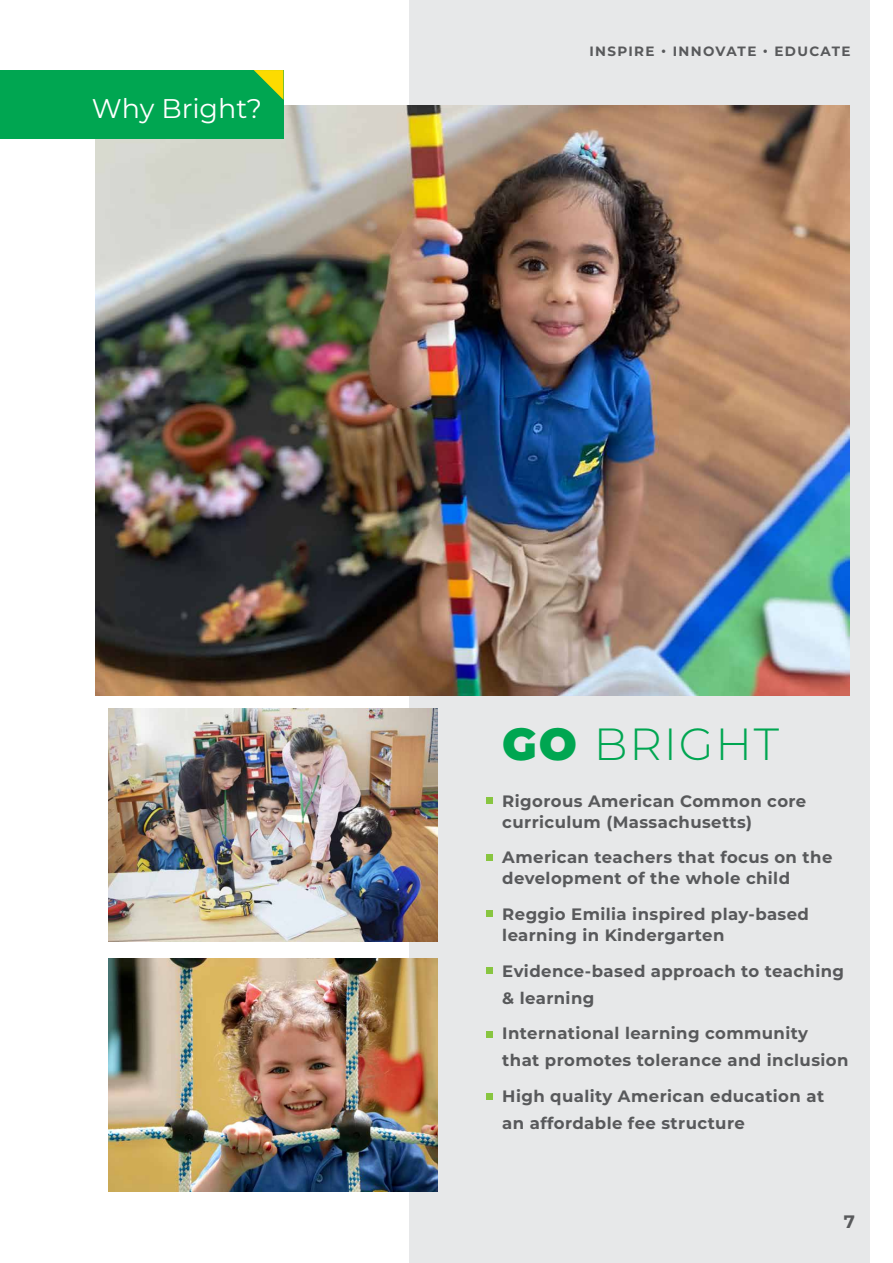
<style>
.page{position:relative;width:893px;height:1263px;background:#fff}
.page>*{position:absolute;margin:0;border:0;box-sizing:border-box;transform-origin:0 0}
.t1{font:300 45px "Montserrat";letter-spacing:.04em;color:#00a651}
.t2{font:700 27px "Montserrat";color:#fff}
.t3{font:27px "Montserrat";color:#fff}
.t4{font:700 18px "Montserrat";color:#58595b}
.t5{font:700 16.5px/21px "Montserrat";letter-spacing:.025em;color:#58595b}
.t6{font:700 13.5px "Montserrat";letter-spacing:.1em;color:#58595b}
.s1{font-weight:300}
.s2{font-weight:900}
</style>
<div class="page">
<div style="left:409px;top:0;width:461px;height:1263px;background:#e7e8e9"></div>
<img style="left:96px;top:105px;width:754px;height:590px">
<div style="left:0;top:70px;width:283px;height:69px;background:#00a651"></div>
<svg style="left:254px;top:70px;width:29px;height:30px"></svg>
<img style="left:108px;top:709px;width:330px;height:232px">
<img style="left:108px;top:959px;width:330px;height:232px">
<div style="left:486px;top:797px;width:7px;height:6px;background:#88c540"></div>
<div style="left:486px;top:854px;width:7px;height:7px;background:#88c540"></div>
<div style="left:486px;top:911px;width:7px;height:6px;background:#88c540"></div>
<div style="left:486px;top:967px;width:7px;height:6px;background:#88c540"></div>
<div style="left:486px;top:1031px;width:7px;height:7px;background:#88c540"></div>
<div style="left:486px;top:1093px;width:7px;height:6px;background:#88c540"></div>
<h2 class="t2" style="left:88px;top:88px;width:175px"><span class="s1">Why</span> Bright?</h2>
<h2 class="t3" style="left:92px;top:89px;width:102px">Why Br</h2>
<p class="t6" style="left:589px;top:41px;width:263px">INSPIRE • INNOVATE • EDUCATE</p>
<h1 class="t1" style="left:502px;top:713px;width:278px"><span class="s2">GO</span> BRIGHT</h1>
<p class="t5" style="left:502px;top:790px;width:306px">Rigorous American Common core curriculum (Massachusetts)</p>
<p class="t5" style="left:502px;top:846px;width:332px">American teachers that focus on the development of the whole child</p>
<p class="t5" style="left:502px;top:903px;width:308px">Reggio Emilia inspired play-based learning in Kindergarten</p>
<p class="t5" style="left:502px;top:956px;width:343px;line-height:27px">Evidence-based approach to teaching &amp; learning</p>
<p class="t5" style="left:502px;top:1019px;width:348px;line-height:27px">International learning community that promotes tolerance and inclusion</p>
<p class="t5" style="left:502px;top:1081px;width:323px;line-height:27px">High quality American education at an affordable fee structure</p>
<p class="t4" style="left:844px;top:1208px;width:13px">7</p>
</div>
